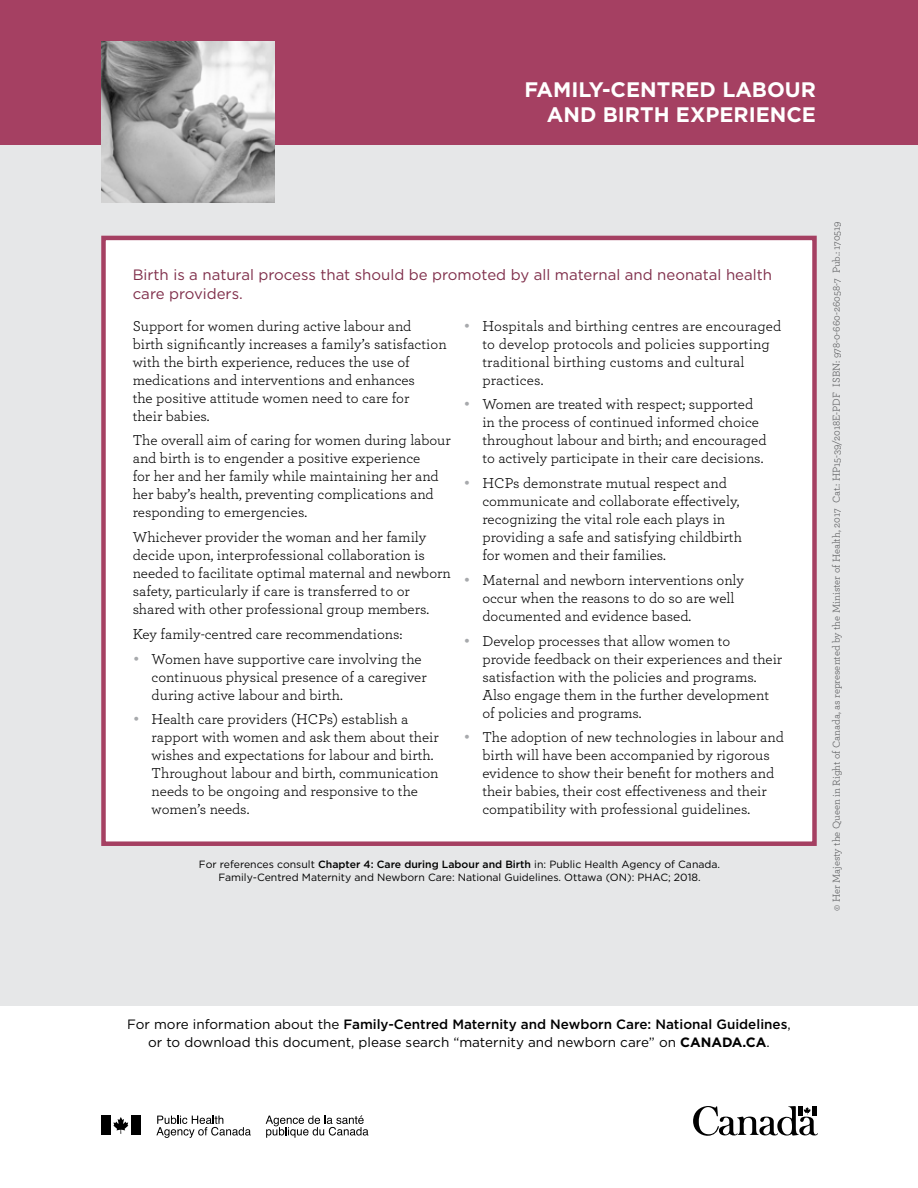
<style>
.page{position:relative;width:918px;height:1188px;background:#fff}
.page>*{position:absolute;margin:0;border:0;box-sizing:border-box;transform-origin:0 0}
.t1{font:700 21px/25.2px "Gotham";color:#fff;text-align:right}
.t2{font:15px/18px "Archer";color:#000}
.t3{font:15px/19.5px "Gotham";color:#7f2e4a}
.t4{font:13.5px/18px "Gotham";color:#000;text-align:center}
.t5{font:10.5px/13.5px "Gotham HTF";color:#000;text-align:center}
.t6{font:10.5px "Archer";color:#58595b}
.s1{font-family:"Gotham";color:#a7a9ac}
.s2{font-family:"Gotham";font-weight:500}
.s3{font-weight:500}
.s4{font-weight:700}
</style>
<div class="page">
<div style="left:0;top:145px;width:918px;height:1043px;background:#e6e7e8"></div>
<div style="left:104px;top:238px;width:710px;height:606px;background:#fff"></div>
<div style="left:101px;top:236px;width:716px;height:610px;border:4px solid #a54062"></div>
<div style="left:0;top:0;width:918px;height:145px;background:#a54062"></div>
<img style="left:101px;top:41px;width:174px;height:162px">
<div style="left:0;top:1007px;width:918px;height:181px;background:#fff"></div>
<svg style="left:693px;top:1106px;width:125px;height:30px"></svg>
<div style="left:101px;top:1115px;width:10px;height:20px;background:#000"></div>
<svg style="left:113px;top:1117px;width:15px;height:17px"></svg>
<div style="left:131px;top:1115px;width:10px;height:20px;background:#000"></div>
<svg style="left:156px;top:1116px;width:95px;height:22px"></svg>
<svg style="left:266px;top:1115px;width:102px;height:23px"></svg>
<h1 class="t1" style="left:524px;top:76px;width:293px">FAMILY-CENTRED LABOUR<br>AND BIRTH EXPERIENCE</h1>
<p class="t3" style="left:133px;top:264px;width:641px">Birth is a natural process that should be promoted by all maternal and neonatal health care providers.</p>
<p class="t2" style="left:133px;top:316px;width:316px">Support for women during active labour and<br>birth significantly increases a family’s satisfaction with the birth experience, reduces the use of medications and interventions and enhances<br>the positive attitude women need to care for<br>their babies.</p>
<p class="t2" style="left:133px;top:431px;width:319px">The overall aim of caring for women during labour and birth is to engender a positive experience<br>for her and her family while maintaining her and her baby’s health, preventing complications and responding to emergencies.</p>
<p class="t2" style="left:133px;top:528px;width:320px">Whichever provider the woman and her family decide upon, interprofessional collaboration is needed to facilitate optimal maternal and newborn safety, particularly if care is transferred to or shared with other professional group members.</p>
<p class="t2" style="left:133px;top:624px;width:271px">Key family-centred care recommendations:</p>
<p class="t2" style="left:152px;top:649px;width:277px;text-indent:-19px"><span class="s1">•</span> Women have supportive care involving the continuous physical presence of a caregiver during active labour and birth.</p>
<p class="t2" style="left:152px;top:710px;width:289px;text-indent:-19px"><span class="s1">•</span> Health care providers (HCPs) establish a rapport with women and ask them about their wishes and expectations for labour and birth.<br>Throughout labour and birth, communication needs to be ongoing and responsive to the women’s needs.</p>
<p class="t2" style="left:482px;top:316px;width:301px;text-indent:-19px"><span class="s1">•</span> Hospitals and birthing centres are encouraged to develop protocols and policies supporting traditional birthing customs and cultural practices.</p>
<p class="t2" style="left:482px;top:395px;width:286px;text-indent:-19px"><span class="s1">•</span> Women are treated with respect; supported in the process of continued informed choice throughout labour and birth; and encouraged to actively participate in their care decisions.</p>
<p class="t2" style="left:482px;top:474px;width:261px;text-indent:-19px"><span class="s1">•</span> HCPs demonstrate mutual respect and communicate and collaborate effectively, recognizing the vital role each plays in providing a safe and satisfying childbirth for women and their families.</p>
<p class="t2" style="left:482px;top:570px;width:263px;text-indent:-19px"><span class="s1">•</span> Maternal and newborn interventions only occur when the reasons to do so are well documented and evidence based.</p>
<p class="t2" style="left:482px;top:631px;width:301px;text-indent:-19px"><span class="s1">•</span> Develop processes that allow women to provide feedback on their experiences and their satisfaction with the policies and programs.<br>Also engage them in the further development of policies and programs.</p>
<p class="t2" style="left:482px;top:728px;width:303px;text-indent:-19px"><span class="s1">•</span> The adoption of new technologies in labour and birth will have been accompanied by rigorous evidence to show their benefit for mothers and their babies, their cost effectiveness and their compatibility with professional guidelines.</p>
<p class="t5" style="left:199px;top:857px;width:523px">For references consult <span class="s2">Chapter 4: Care during Labour and Birth</span> in: Public Health Agency of Canada.<br>Family-Centred Maternity and Newborn Care: National Guidelines. Ottawa (ON): PHAC; 2018.</p>
<p class="t6" style="left:829px;top:911px;width:691px;rotate:-90deg">© Her Majesty the Queen in Right of Canada, as represented by the Minister of Health, 2017 Cat.: HP15-39/2018E-PDF ISBN: 978-0-660-26058-7 Pub.: 170519</p>
<p class="t4" style="left:127px;top:1015px;width:665px">For more information about the <span class="s3">Family-Centred Maternity and Newborn Care: National Guidelines</span>, or to download this document, please search “maternity and newborn care” on <span class="s4">CANADA.CA</span>.</p>
</div>
